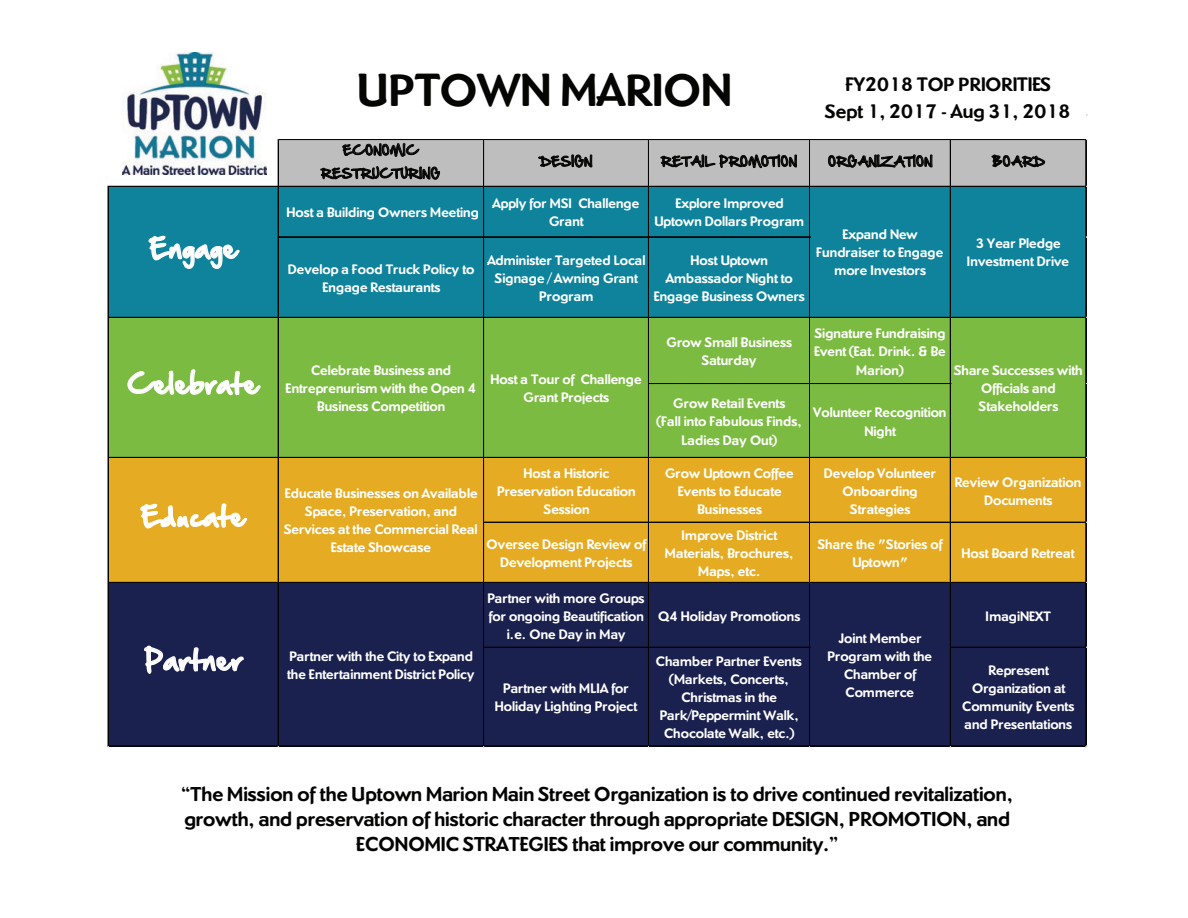
<style>
.page{position:relative;width:1188px;height:918px;background:#fff}
.page>*{position:absolute;margin:0;border:0;box-sizing:border-box;transform-origin:0 0}
.t1{font:700 48.15px "Dundee";color:#050504}
.t2{font:24.15px "Hand Of Sean";letter-spacing:.035em;color:#fff}
.t3{font:700 21px/25.2px "Dundee";color:#040503;text-align:center}
.t4{font:700 20.4px/27.2px "Dundee";letter-spacing:.005em;color:#050504;text-align:center}
.t5{font:700 14.25px/18px "Dundee";letter-spacing:.005em;color:#fff;text-align:center}
.t6{font:11.25px/23.4px "Hand Of Sean";letter-spacing:.055em;color:#050504;text-align:center}
</style>
<div class="page">
<div style="left:278px;top:140px;width:808px;height:47px;background:#bfbebe"></div>
<div style="left:109px;top:186px;width:977px;height:132px;background:#0f839b"></div>
<div style="left:109px;top:317px;width:977px;height:141px;background:#7cbb42"></div>
<div style="left:109px;top:457px;width:977px;height:126px;background:#e5ab22"></div>
<div style="left:109px;top:582px;width:977px;height:165px;background:#1b214f"></div>
<svg style="left:320px;top:143px;width:120px;height:43px"></svg>
<svg style="left:538px;top:154px;width:55px;height:32px"></svg>
<svg style="left:660px;top:154px;width:137px;height:32px"></svg>
<svg style="left:828px;top:154px;width:105px;height:32px"></svg>
<svg style="left:991px;top:154px;width:54px;height:14px"></svg>
<svg style="left:140px;top:503px;width:108px;height:26px"></svg>
<svg style="left:144px;top:645px;width:100px;height:29px"></svg>
<svg style="left:148px;top:235px;width:92px;height:34px"></svg>
<svg style="left:127px;top:369px;width:134px;height:27px"></svg>
<hr style="left:279px;top:139px;width:807px;height:1px;background:#050504">
<hr style="left:279px;top:140px;width:807px;height:1px;background:#050504">
<hr style="left:109px;top:186px;width:977px;height:1px;background:#050504">
<hr style="left:279px;top:236px;width:531px;height:1px;background:#050504">
<hr style="left:279px;top:237px;width:531px;height:1px;background:#050504">
<hr style="left:109px;top:317px;width:977px;height:1px;background:#050504">
<hr style="left:649px;top:383px;width:302px;height:1px;background:#050504">
<hr style="left:649px;top:384px;width:302px;height:1px;background:#050504">
<hr style="left:109px;top:457px;width:977px;height:1px;background:#050504">
<hr style="left:484px;top:522px;width:602px;height:1px;background:#050504">
<hr style="left:109px;top:582px;width:977px;height:1px;background:#050504">
<hr style="left:484px;top:647px;width:326px;height:1px;background:#050504">
<hr style="left:951px;top:647px;width:135px;height:1px;background:#050504">
<hr style="left:108px;top:186px;width:1px;height:561px;background:#050504">
<hr style="left:278px;top:140px;width:1px;height:607px;background:#050504">
<hr style="left:483px;top:140px;width:1px;height:607px;background:#050504">
<hr style="left:484px;top:140px;width:1px;height:607px;background:#050504">
<hr style="left:648px;top:140px;width:1px;height:607px;background:#050504">
<hr style="left:809px;top:140px;width:1px;height:607px;background:#050504">
<hr style="left:810px;top:140px;width:1px;height:607px;background:#050504">
<hr style="left:950px;top:140px;width:1px;height:607px;background:#050504">
<hr style="left:109px;top:746px;width:977px;height:1px;background:#050504">
<hr style="left:1085px;top:140px;width:1px;height:607px;background:#050504">
<hr style="left:1086px;top:140px;width:1px;height:607px;background:#050504">
<img style="left:122px;top:52px;width:145px;height:123px">
<h1 class="t1" style="left:357px;top:57px;width:377px">UPTOWN MARION</h1>
<h3 class="t4" style="left:825px;top:70px;width:247px">FY2018 TOP PRIORITIES<br>Sept 1, 2017 - Aug 31, 2018</h3>
<p class="t6" style="left:321px;top:138px;width:120px">ECONOMIC<br>RESTRUCTURING</p>
<p class="t6" style="left:540px;top:150px;width:54px">DESIGN</p>
<p class="t6" style="left:661px;top:150px;width:137px">RETAIL PROMOTION</p>
<p class="t6" style="left:828px;top:150px;width:106px">ORGANIZATION</p>
<p class="t6" style="left:992px;top:150px;width:54px">BOARD</p>
<p class="t5" style="left:286px;top:203px;width:194px">Host a Building Owners Meeting</p>
<p class="t5" style="left:493px;top:194px;width:148px">Apply for MSI Challenge<br>Grant</p>
<p class="t5" style="left:654px;top:194px;width:151px">Explore Improved<br>Uptown Dollars Program</p>
<p class="t5" style="left:288px;top:260px;width:188px">Develop a Food Truck Policy to<br>Engage Restaurants</p>
<p class="t5" style="left:487px;top:251px;width:160px">Administer Targeted Local<br>Signage / Awning Grant<br>Program</p>
<p class="t5" style="left:654px;top:251px;width:153px">Host Uptown<br>Ambassador Night to<br>Engage Business Owners</p>
<p class="t5" style="left:667px;top:333px;width:127px">Grow Small Business<br>Saturday</p>
<p class="t5" style="left:814px;top:324px;width:133px">Signature Fundraising<br>Event (Eat. Drink. &amp; Be<br>Marion)</p>
<p class="t5" style="left:657px;top:394px;width:146px">Grow Retail Events<br>(Fall into Fabulous Finds,<br>Ladies Day Out)</p>
<p class="t5" style="left:813px;top:404px;width:135px">Volunteer Recognition<br>Night</p>
<p class="t5" style="left:497px;top:464px;width:140px">Host a Historic<br>Preservation Education<br>Session</p>
<p class="t5" style="left:665px;top:464px;width:130px">Grow Uptown Coffee<br>Events to Educate<br>Businesses</p>
<p class="t5" style="left:824px;top:464px;width:113px">Develop Volunteer<br>Onboarding<br>Strategies</p>
<p class="t5" style="left:955px;top:473px;width:128px">Review Organization<br>Documents</p>
<p class="t5" style="left:487px;top:535px;width:161px">Oversee Design Review of<br>Development Projects</p>
<p class="t5" style="left:665px;top:526px;width:130px">Improve District<br>Materials, Brochures,<br>Maps, etc.</p>
<p class="t5" style="left:818px;top:535px;width:127px">Share the "Stories of<br>Uptown"</p>
<p class="t5" style="left:962px;top:544px;width:115px">Host Board Retreat</p>
<p class="t5" style="left:487px;top:589px;width:159px">Partner with more Groups for ongoing Beautification i.e. One Day in May</p>
<p class="t5" style="left:816px;top:225px;width:129px">Expand New<br>Fundraiser to Engage more Investors</p>
<h2 class="t2" style="left:149px;top:227px;width:89px">Engage</h2>
<p class="t5" style="left:967px;top:234px;width:104px">3 Year Pledge<br>Investment Drive</p>
<p class="t5" style="left:954px;top:360px;width:130px">Share Successes with<br>Officials and<br>Stakeholders</p>
<p class="t5" style="left:286px;top:361px;width:192px">Celebrate Business and<br>Entreprenurism with the Open 4<br>Business Competition</p>
<h2 class="t2" style="left:128px;top:362px;width:132px">Celebrate</h2>
<p class="t5" style="left:490px;top:370px;width:153px">Host a Tour of Challenge<br>Grant Projects</p>
<p class="t5" style="left:284px;top:484px;width:195px">Educate Businesses on Available<br>Space, Preservation, and<br>Services at the Commercial Real<br>Estate Showcase</p>
<h2 class="t2" style="left:141px;top:495px;width:105px">Educate</h2>
<p class="t5" style="left:658px;top:607px;width:144px">Q4 Holiday Promotions</p>
<p class="t5" style="left:986px;top:607px;width:67px">ImagiNEXT</p>
<p class="t5" style="left:828px;top:629px;width:106px">Joint Member<br>Program with the<br>Chamber of<br>Commerce</p>
<h2 class="t2" style="left:144px;top:638px;width:100px">Partner</h2>
<p class="t5" style="left:287px;top:647px;width:189px;text-align:left">Partner with the City to Expand the Entertainment District Policy</p>
<p class="t5" style="left:656px;top:652px;width:148px">Chamber Partner Events (Markets, Concerts,<br>Christmas in the<br>Park/Peppermint Walk,<br>Chocolate Walk, etc.)</p>
<p class="t5" style="left:962px;top:661px;width:114px">Represent<br>Organization at<br>Community Events and Presentations</p>
<p class="t5" style="left:495px;top:679px;width:144px">Partner with MLIA for<br>Holiday Lighting Project</p>
<p class="t3" style="left:182px;top:781px;width:833px">“The Mission of the Uptown Marion Main Street Organization is to drive continued revitalization, growth, and preservation of historic character through appropriate DESIGN, PROMOTION, and<br>ECONOMIC STRATEGIES that improve our community.”</p>
</div>
